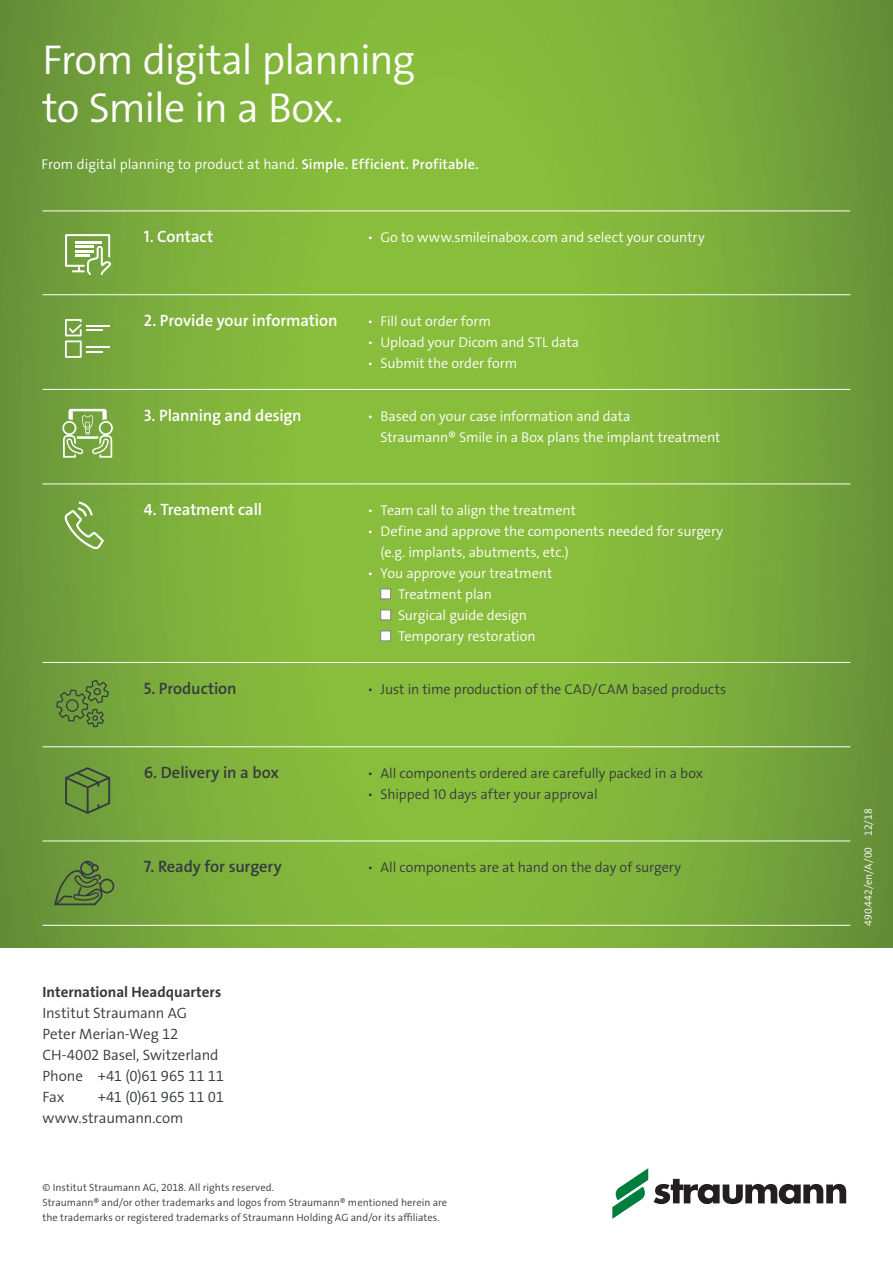
<style>
.page{position:relative;width:893px;height:1263px;background:#fff}
.page>*{position:absolute;margin:0;border:0;box-sizing:border-box;transform-origin:0 0}
.t1{font:42px/48px "The Sans LP4 Se Lig";letter-spacing:-.03em;color:#fff}
.t2{font:16.5px "The Sans LP6 Se Bld";letter-spacing:-.005em;color:#fff}
.t3{font:16.5px "The Sans LP6 Se Bld";letter-spacing:-.005em;color:#353b40}
.t4{font:15px/21px "The Sans LP4 Se Lig";letter-spacing:-.01em;color:#353b40}
.t5{font:15px "The Sans LP7 Bld";color:#353b40}
.t6{font:14.25px/21px "The Sans LP4 Se Lig";letter-spacing:-.005em;color:#fff}
.t7{font:14.25px/21px "The Sans LP4 Se Lig";letter-spacing:-.005em;color:#353b40}
.t8{font:10.5px/15px "The Sans LP4 Se Lig";letter-spacing:.005em;color:#353b40}
.t9{font:10.5px "The Sans LP4 Se Lig";letter-spacing:.005em;color:#fff}
.s1{font-family:"The Sans LP6 Se Bld"}
</style>
<div class="page">
<img style="left:0;top:0;width:893px;height:947px">
<svg style="left:654px;top:1179px;width:192px;height:25px"></svg>
<svg style="left:612px;top:1168px;width:36px;height:51px"></svg>
<hr style="left:43px;top:211px;width:90px;height:1px;background:#fff">
<hr style="left:133px;top:211px;width:224px;height:1px;background:#fff">
<hr style="left:357px;top:211px;width:493px;height:1px;background:#fff">
<hr style="left:43px;top:294px;width:90px;height:1px;background:#fff">
<hr style="left:133px;top:294px;width:224px;height:1px;background:#fff">
<hr style="left:357px;top:294px;width:493px;height:1px;background:#fff">
<hr style="left:43px;top:389px;width:90px;height:1px;background:#fff">
<hr style="left:133px;top:389px;width:224px;height:1px;background:#fff">
<hr style="left:357px;top:389px;width:493px;height:1px;background:#fff">
<hr style="left:43px;top:483px;width:90px;height:1px;background:#fff">
<hr style="left:133px;top:483px;width:224px;height:1px;background:#fff">
<hr style="left:357px;top:483px;width:493px;height:1px;background:#fff">
<hr style="left:43px;top:662px;width:90px;height:1px;background:#fff">
<hr style="left:133px;top:662px;width:224px;height:1px;background:#fff">
<hr style="left:357px;top:662px;width:493px;height:1px;background:#fff">
<hr style="left:43px;top:746px;width:90px;height:1px;background:#fff">
<hr style="left:133px;top:746px;width:224px;height:1px;background:#fff">
<hr style="left:357px;top:746px;width:493px;height:1px;background:#fff">
<hr style="left:43px;top:840px;width:90px;height:1px;background:#fff">
<hr style="left:133px;top:840px;width:224px;height:1px;background:#fff">
<hr style="left:357px;top:840px;width:493px;height:1px;background:#fff">
<hr style="left:43px;top:925px;width:90px;height:1px;background:#fff">
<hr style="left:133px;top:925px;width:224px;height:1px;background:#fff">
<hr style="left:357px;top:925px;width:493px;height:1px;background:#fff">
<svg style="left:65px;top:234px;width:46px;height:41px"></svg>
<hr style="left:76px;top:241px;width:26px;height:2px;background:#fff">
<hr style="left:87px;top:325px;width:23px;height:2px;background:#fff">
<hr style="left:87px;top:346px;width:23px;height:2px;background:#fff">
<svg style="left:65px;top:319px;width:38px;height:39px"></svg>
<svg style="left:62px;top:409px;width:51px;height:49px"></svg>
<svg style="left:64px;top:502px;width:40px;height:47px"></svg>
<div style="left:381px;top:589px;width:10px;height:10px;background:#fff;border:1px solid #808285"></div>
<div style="left:381px;top:610px;width:10px;height:10px;background:#fff;border:1px solid #808285"></div>
<div style="left:381px;top:631px;width:10px;height:10px;background:#fff;border:1px solid #808285"></div>
<svg style="left:56px;top:680px;width:53px;height:47px"></svg>
<svg style="left:65px;top:767px;width:45px;height:47px"></svg>
<svg style="left:54px;top:861px;width:60px;height:44px"></svg>
<h1 class="t1" style="left:43px;top:36px;width:374px">From digital planning to Smile in a Box.</h1>
<p class="t6" style="left:41px;top:153px;width:439px">From digital planning to product at hand. <span class="s1">Simple. Efficient. Profitable.</span></p>
<p class="t2" style="left:144px;top:226px;width:71px">1. Contact</p>
<p class="t6" style="left:368px;top:227px;width:338px">ѹ Go to www.smileinabox.com and select your country</p>
<p class="t2" style="left:144px;top:310px;width:195px">2. Provide your information</p>
<p class="t6" style="left:368px;top:311px;width:213px">ѹ Fill out order form<br>ѹ Upload your Dicom and STL data ѹ Submit the order form</p>
<p class="t2" style="left:144px;top:404px;width:159px">3. Planning and design</p>
<p class="t6" style="left:381px;top:405px;width:341px;text-indent:-13px">ѹ Based on your case information and data<br>Straumann® Smile in a Box plans the implant treatment</p>
<p class="t2" style="left:144px;top:499px;width:120px">4. Treatment call</p>
<p class="t6" style="left:368px;top:500px;width:210px">ѹ Team call to align the treatment</p>
<p class="t6" style="left:368px;top:521px;width:357px">ѹ Define and approve the components needed for surgery</p>
<p class="t6" style="left:381px;top:542px;width:190px">(e.g. implants, abutments, etc.)</p>
<p class="t6" style="left:368px;top:563px;width:186px">ѹ You approve your treatment</p>
<p class="t6" style="left:398px;top:584px;width:95px">Treatment plan</p>
<p class="t6" style="left:398px;top:605px;width:130px">Surgical guide design</p>
<p class="t6" style="left:398px;top:626px;width:139px">Temporary restoration</p>
<p class="t3" style="left:144px;top:677px;width:94px">5. Production</p>
<p class="t7" style="left:368px;top:678px;width:360px">ѹ Just in time production of the CAD/CAM based products</p>
<p class="t3" style="left:144px;top:761px;width:137px">6. Delivery in a box</p>
<p class="t7" style="left:368px;top:762px;width:337px">ѹ All components ordered are carefully packed in a box ѹ Shipped 10 days after your approval</p>
<p class="t3" style="left:144px;top:856px;width:140px">7. Ready for surgery</p>
<p class="t7" style="left:368px;top:857px;width:315px">ѹ All components are at hand on the day of surgery</p>
<p class="t5" style="left:43px;top:982px;width:180px">International Headquarters</p>
<p class="t4" style="left:43px;top:1002px;width:183px">Institut Straumann AG<br>Peter Merian-Weg 12<br>CH-4002 Basel, Switzerland<br>Phone +41 (0)61 965 11 11<br>Fax</p>
<p class="t4" style="left:43px;top:1086px;width:183px;text-indent:55px">+41 (0)61 965 11 01 www.straumann.com</p>
<p class="t8" style="left:43px;top:1180px;width:406px">© Institut Straumann AG, 2018. All rights reserved.<br>Straumann® and/or other trademarks and logos from Straumann® mentioned herein are the trademarks or registered trademarks of Straumann Holding AG and/or its affiliates.</p>
<p class="t9" style="left:861px;top:926px;width:119px;rotate:-90deg">490.442/en/A/00 12/18</p>
</div>
